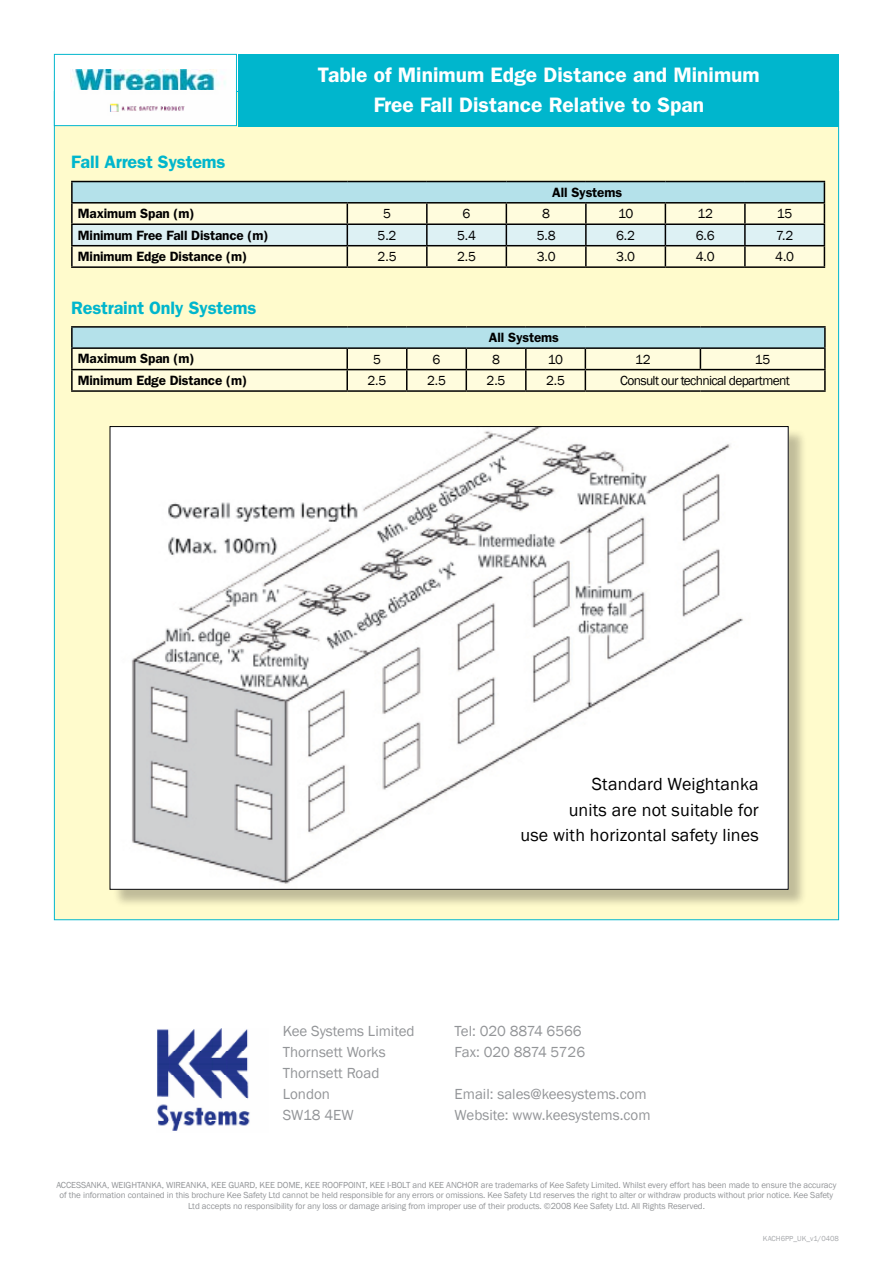
<style>
.page{position:relative;width:893px;height:1263px;background:#fff}
.page>*{position:absolute;margin:0;border:0;box-sizing:border-box;transform-origin:0 0}
.t1{font:600 21px/30px "ITC Franklin Gothic Std";color:#fff;text-align:center}
.t2{font:18px/25.5px "Franklin Gothic";letter-spacing:.01em;color:#000;text-align:right}
.t3{font:600 18px "ITC Franklin Gothic Std";letter-spacing:-.01em;color:#00b6cd}
.t4{font:15px/21px "Franklin Gothic";color:#939598}
.t5{font:600 13.5px "ITC Franklin Gothic Std";letter-spacing:-.01em;color:#000}
.t6{font:13.5px "Franklin Gothic";letter-spacing:-.05em;color:#000}
.t7{font:9px "Franklin Gothic";letter-spacing:-.01em;color:#939598}
.t8{font:7.5px "Franklin Gothic";color:#a7a9ac}
</style>
<div class="page">
<div style="left:54px;top:91px;width:785px;height:829px;background:#fffbcc;border:1px solid #00b6cd"></div>
<div style="left:112px;top:428px;width:695px;height:480px;background:#000;opacity:.25"></div>
<img style="left:112px;top:428px;width:675px;height:460px">
<hr style="left:71px;top:181px;width:276px;height:1px;background:#000">
<hr style="left:347px;top:181px;width:80px;height:1px;background:#000">
<hr style="left:427px;top:181px;width:79px;height:1px;background:#000">
<hr style="left:506px;top:181px;width:80px;height:1px;background:#000">
<hr style="left:586px;top:181px;width:79px;height:1px;background:#000">
<hr style="left:665px;top:181px;width:80px;height:1px;background:#000">
<hr style="left:745px;top:181px;width:80px;height:1px;background:#000">
<hr style="left:71px;top:266px;width:276px;height:2px;background:#000">
<hr style="left:347px;top:266px;width:80px;height:2px;background:#000">
<hr style="left:427px;top:266px;width:79px;height:2px;background:#000">
<hr style="left:506px;top:266px;width:80px;height:2px;background:#000">
<hr style="left:586px;top:266px;width:79px;height:2px;background:#000">
<hr style="left:665px;top:266px;width:80px;height:2px;background:#000">
<hr style="left:745px;top:266px;width:80px;height:2px;background:#000">
<svg style="left:71px;top:182px;width:754px;height:84px;background:#d3e1d6"></svg>
<hr style="left:71px;top:326px;width:276px;height:2px;background:#000">
<hr style="left:347px;top:326px;width:60px;height:2px;background:#000">
<hr style="left:407px;top:326px;width:59px;height:2px;background:#000">
<hr style="left:466px;top:326px;width:60px;height:2px;background:#000">
<hr style="left:526px;top:326px;width:59px;height:2px;background:#000">
<hr style="left:585px;top:326px;width:115px;height:2px;background:#000">
<hr style="left:700px;top:326px;width:126px;height:2px;background:#000">
<hr style="left:71px;top:390px;width:276px;height:2px;background:#000">
<hr style="left:347px;top:390px;width:60px;height:2px;background:#000">
<hr style="left:407px;top:390px;width:59px;height:2px;background:#000">
<hr style="left:466px;top:390px;width:60px;height:2px;background:#000">
<hr style="left:526px;top:390px;width:59px;height:2px;background:#000">
<svg style="left:71px;top:328px;width:755px;height:63px;background:#d7e3d2"></svg>
<hr style="left:700px;top:369px;width:126px;height:1px;background:#000">
<hr style="left:824px;top:370px;width:2px;height:20px;background:#000">
<hr style="left:585px;top:390px;width:115px;height:2px;background:#000">
<hr style="left:700px;top:390px;width:126px;height:2px;background:#000">
<div style="left:239px;top:54px;width:600px;height:72px;background:#00b6cd"></div>
<div style="left:54px;top:54px;width:182px;height:72px;background:#fff"></div>
<img style="left:70px;top:69px;width:156px;height:43px">
<div style="left:54px;top:54px;width:183px;height:72px;border:1px solid #00b6cd"></div>
<img style="left:157px;top:1029px;width:93px;height:102px">
<h2 class="t3" style="left:71px;top:152px;width:156px">Fall Arrest Systems</h2>
<h1 class="t1" style="left:318px;top:60px;width:443px">Table of Minimum Edge Distance and Minimum<br>Free Fall Distance Relative to Span</h1>
<h3 class="t5" style="left:552px;top:184px;width:71px">All Systems</h3>
<h3 class="t5" style="left:78px;top:205px;width:118px">Maximum Span (m)</h3>
<h3 class="t6" style="left:383px;top:205px;width:9px">5</h3>
<h3 class="t6" style="left:463px;top:205px;width:9px">6</h3>
<h3 class="t6" style="left:542px;top:205px;width:9px">8</h3>
<h3 class="t6" style="left:618px;top:205px;width:17px">10</h3>
<h3 class="t6" style="left:697px;top:205px;width:17px">12</h3>
<h3 class="t6" style="left:777px;top:205px;width:17px">15</h3>
<h3 class="t5" style="left:78px;top:227px;width:192px">Minimum Free Fall Distance (m)</h3>
<h3 class="t6" style="left:378px;top:227px;width:20px">5.2</h3>
<h3 class="t6" style="left:457px;top:227px;width:20px">5.4</h3>
<h3 class="t6" style="left:537px;top:227px;width:20px">5.8</h3>
<h3 class="t6" style="left:616px;top:227px;width:20px">6.2</h3>
<h3 class="t6" style="left:696px;top:227px;width:20px">6.6</h3>
<h3 class="t6" style="left:776px;top:227px;width:19px">7.2</h3>
<h3 class="t5" style="left:78px;top:248px;width:171px">Minimum Edge Distance (m)</h3>
<h3 class="t6" style="left:378px;top:248px;width:20px">2.5</h3>
<h3 class="t6" style="left:457px;top:248px;width:20px">2.5</h3>
<h3 class="t6" style="left:537px;top:248px;width:20px">3.0</h3>
<h3 class="t6" style="left:616px;top:248px;width:20px">3.0</h3>
<h3 class="t6" style="left:696px;top:248px;width:20px">4.0</h3>
<h3 class="t6" style="left:775px;top:248px;width:20px">4.0</h3>
<h2 class="t3" style="left:71px;top:297px;width:187px">Restraint Only Systems</h2>
<h3 class="t5" style="left:489px;top:329px;width:71px">All Systems</h3>
<h3 class="t5" style="left:78px;top:351px;width:118px">Maximum Span (m)</h3>
<h3 class="t6" style="left:373px;top:351px;width:9px">5</h3>
<h3 class="t6" style="left:433px;top:351px;width:9px">6</h3>
<h3 class="t6" style="left:492px;top:351px;width:9px">8</h3>
<h3 class="t6" style="left:548px;top:351px;width:17px">10</h3>
<h3 class="t6" style="left:635px;top:351px;width:17px">12</h3>
<h3 class="t6" style="left:755px;top:351px;width:17px">15</h3>
<h3 class="t5" style="left:78px;top:372px;width:171px">Minimum Edge Distance (m)</h3>
<h3 class="t6" style="left:367px;top:372px;width:20px">2.5</h3>
<h3 class="t6" style="left:427px;top:372px;width:20px">2.5</h3>
<h3 class="t6" style="left:487px;top:372px;width:20px">2.5</h3>
<h3 class="t6" style="left:546px;top:372px;width:20px">2.5</h3>
<h3 class="t6" style="left:620px;top:372px;width:171px">Consult our technical department</h3>
<h2 class="t2" style="left:520px;top:772px;width:240px">Standard Weightanka<br>units are not suitable for<br>use with horizontal safety lines</h2>
<h3 class="t4" style="left:283px;top:1021px;width:133px">Kee Systems Limited<br>Thornsett Works<br>Thornsett Road<br>London<br>SW18 4EW</h3>
<h3 class="t4" style="left:455px;top:1021px;width:132px">Tel: 020 8874 6566<br>Fax: 020 8874 5726</h3>
<h3 class="t4" style="left:455px;top:1084px;width:197px">Email: sales@keesystems.com<br>Website: www.keesystems.com</h3>
<p class="t7" style="left:56px;top:1179px;width:272px">ACCESSAN KA, WEIGHTAN KA, WIREAN KA, KEE GUARD, KEE DOME, KEE ROO</p>
<p class="t7" style="left:339px;top:1179px;width:499px">FPOINT, KEE I-BOLT and KEE ANCHOR are trademarks of Kee Safety Limited. Whilst every effort has been made to ensure the accuracy</p>
<p class="t7" style="left:60px;top:1189px;width:775px">of the information contained in this brochure Kee Safety Ltd cannot be held responsible for any errors or omissions. Kee Safety Ltd reserves the right to alter or withdraw products without prior notice. Kee Safety</p>
<p class="t7" style="left:188px;top:1200px;width:518px">Ltd accepts no responsibility for any loss or damage arising from improper use of their products. ©2008 Kee Safety Ltd. All Rights Reserved.</p>
<p class="t8" style="left:763px;top:1233px;width:77px">KACH6PP_UK_v1/0408</p>
</div>
